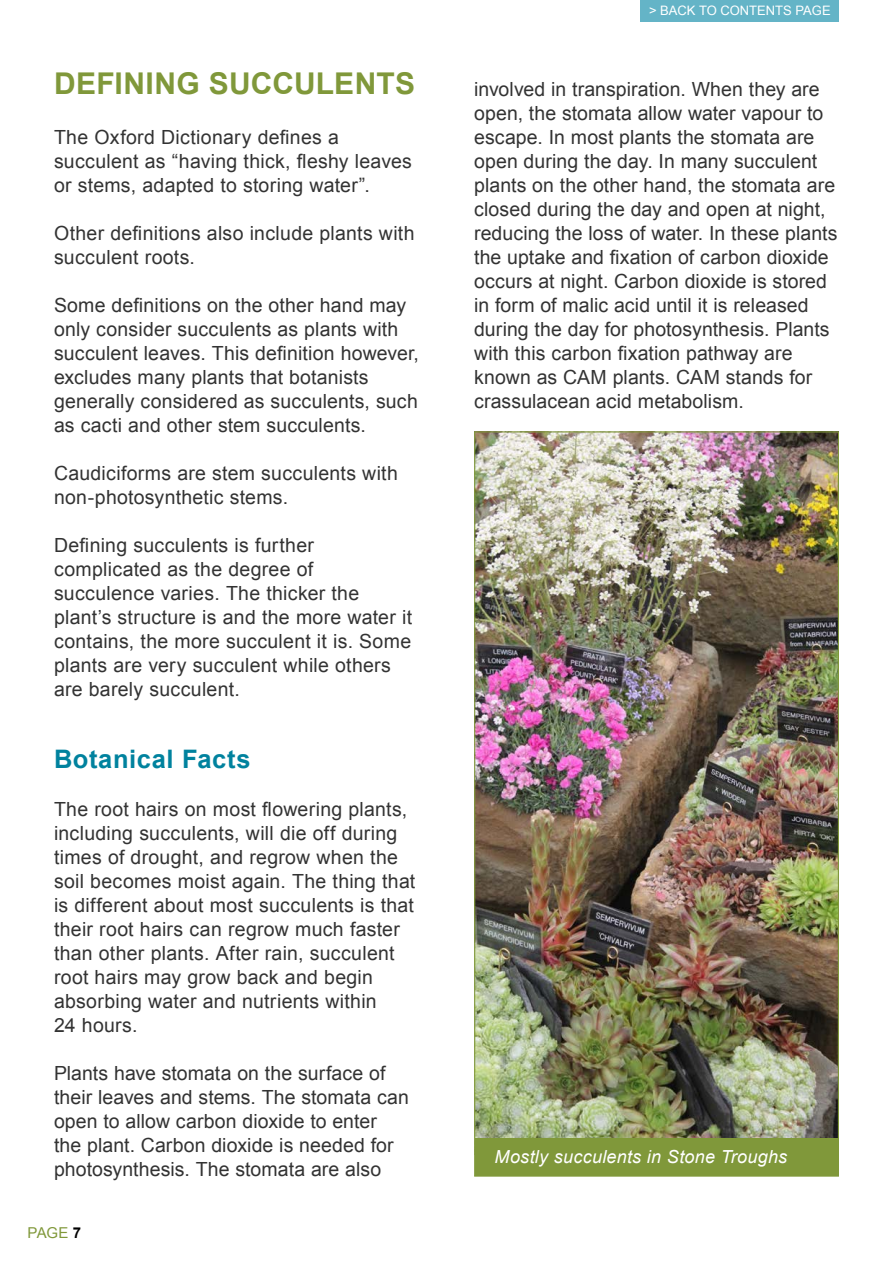
<style>
.page{position:relative;width:893px;height:1263px;background:#fff}
.page>*{position:absolute;margin:0;border:0;box-sizing:border-box;transform-origin:0 0}
.t1{font:700 30px "Arial";letter-spacing:.005em;color:#80983a}
.t2{font:700 25.5px "Arial";letter-spacing:.025em;color:#00829e}
.t3{font:19.5px/24px "Arial";letter-spacing:.01em;color:#333}
.t4{font:italic 18px "Arial";letter-spacing:.015em;color:#fff}
.t5{font:15px "Arial";color:#80983a}
.t6{font:13.05px "Arial";color:#fff}
.s1{font-weight:700;color:#000}
</style>
<div class="page">
<div style="left:641px;top:0;width:198px;height:21px;background:#64b4c7"></div>
<img style="left:474px;top:431px;width:365px;height:746px">
<h1 class="t1" style="left:54px;top:64px;width:363px">DEFINING SUCCULENTS</h1>
<p class="t3" style="left:54px;top:125px;width:360px">The Oxford Dictionary defines a succulent as “having thick, fleshy leaves or stems, adapted to storing water”.</p>
<p class="t3" style="left:54px;top:221px;width:362px">Other definitions also include plants with succulent roots.</p>
<p class="t3" style="left:54px;top:293px;width:366px">Some definitions on the other hand may only consider succulents as plants with succulent leaves. This definition however, excludes many plants that botanists generally considered as succulents, such as cacti and other stem succulents.</p>
<p class="t3" style="left:54px;top:461px;width:345px">Caudiciforms are stem succulents with non-photosynthetic stems.</p>
<p class="t3" style="left:54px;top:533px;width:360px">Defining succulents is further complicated as the degree of succulence varies. The thicker the plant’s structure is and the more water it contains, the more succulent it is. Some plants are very succulent while others are barely succulent.</p>
<h2 class="t2" style="left:54px;top:742px;width:198px">Botanical Facts</h2>
<p class="t3" style="left:54px;top:797px;width:363px">The root hairs on most flowering plants, including succulents, will die off during times of drought, and regrow when the soil becomes moist again. The thing that is different about most succulents is that their root hairs can regrow much faster than other plants. After rain, succulent root hairs may grow back and begin absorbing water and nutrients within<br>24 hours.</p>
<p class="t3" style="left:54px;top:1061px;width:356px">Plants have stomata on the surface of their leaves and stems. The stomata can open to allow carbon dioxide to enter the plant. Carbon dioxide is needed for photosynthesis. The stomata are also</p>
<p class="t5" style="left:28px;top:1223px;width:55px">PAGE <span class="s1">7</span></p>
<p class="t6" style="left:649px;top:2px;width:183px">&gt; BACK TO CONTENTS PAGE</p>
<p class="t3" style="left:474px;top:77px;width:365px">involved in transpiration. When they are open, the stomata allow water vapour to escape. In most plants the stomata are open during the day. In many succulent plants on the other hand, the stomata are closed during the day and open at night, reducing the loss of water. In these plants the uptake and fixation of carbon dioxide occurs at night. Carbon dioxide is stored in form of malic acid until it is released during the day for photosynthesis. Plants with this carbon fixation pathway are known as CAM plants. CAM stands for crassulacean acid metabolism.</p>
<p class="t4" style="left:494px;top:1144px;width:294px">Mostly succulents in Stone Troughs</p>
</div>
